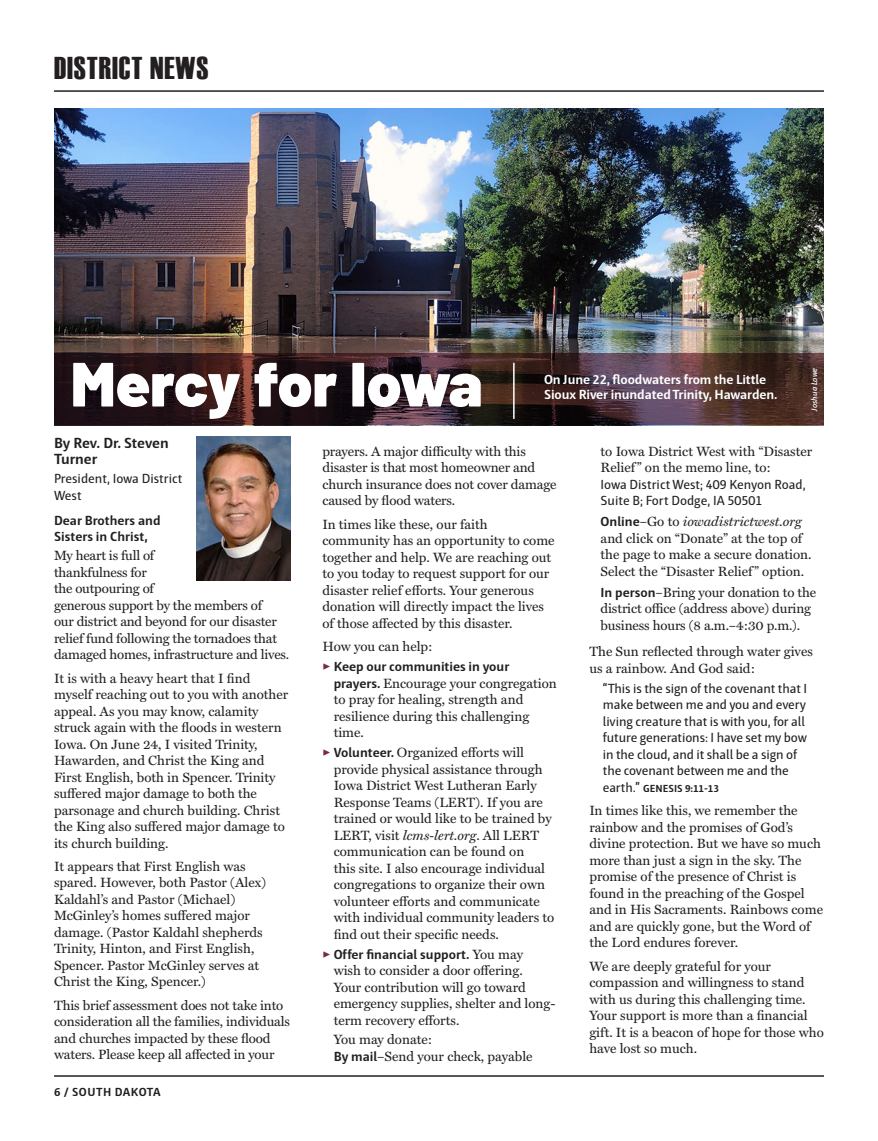
<style>
.page{position:relative;width:878px;height:1141px;background:#fff}
.page>*{position:absolute;margin:0;border:0;box-sizing:border-box;transform-origin:0 0}
.Interior_Header_Bar_Left{font:31.5px "Haettenschweiler";letter-spacing:.03em;color:#231f20}
.Photo_Text{font:700 15px/16.5px "Haptic";color:#231f20}
.t1{font:13.5px/16.5px "Miller Text";color:#231f20}
.Photo_Text-2{font:13.5px/16.5px "Haptic";letter-spacing:-.01em;color:#231f20}
.Photo_Text-3{font:700 13.5px/15px "Haptic";letter-spacing:-.01em;color:#fff}
.t2{font:700 13.5px/16.5px "Haptic";color:#231f20}
.Footer_Left{font:700 12px "Haptic";letter-spacing:.04em;color:#231f20}
.t3{font:700 10.5px "Haptic";color:#231f20}
.Photo_Credit{font:italic 600 8.25px "Haptic";color:#fff}
.s1{font-family:"Minion Pro";color:#7f293e}
.s2{font-family:"Haptic";font-weight:700}
.s3{font-style:italic}
.s4{font-family:"Haptic"}
.s5{font-weight:400;font-size:13.5px}
</style>
<div class="page">
<hr style="left:54px;top:90px;width:770px;height:2px;background:#231f20">
<hr style="left:54px;top:1075px;width:770px;height:2px;background:#231f20">
<img style="left:54px;top:109px;width:770px;height:244px">
<svg style="left:54px;top:353px;width:770px;height:72px;background:#432c2f"></svg>
<img style="left:196px;top:437px;width:94px;height:144px">
<svg style="left:73px;top:363px;width:407px;height:56px"></svg>
<hr style="left:513px;top:363px;width:1px;height:56px;background:#fff">
<p class="Interior_Header_Bar_Left" style="left:54px;top:50px;width:156px">DISTRICT NEWS</p>
<p class="Photo_Text" style="left:54px;top:434px;width:116px">By Rev. Dr. Steven<br>Turner</p>
<p class="Photo_Text-2" style="left:54px;top:470px;width:130px">President, Iowa District<br>West</p>
<p class="t2" style="left:54px;top:512px;width:108px">Dear Brothers and<br>Sisters in Christ,</p>
<p class="t1" style="left:54px;top:548px;width:237px">My heart is full of<br>thankfulness for<br>the outpouring of<br>generous support by the members of<br>our district and beyond for our disaster relief fund following the tornadoes that damaged homes, infrastructure and lives.</p>
<p class="t1" style="left:54px;top:670px;width:236px">It is with a heavy heart that I find myself reaching out to you with another appeal. As you may know, calamity struck again with the floods in western Iowa. On June 24, I visited Trinity, Hawarden, and Christ the King and First English, both in Spencer. Trinity suffered major damage to both the parsonage and church building. Christ the King also suffered major damage to its church building.</p>
<p class="t1" style="left:54px;top:858px;width:214px">It appears that First English was spared. However, both Pastor (Alex)<br>Kaldahl’s and Pastor (Michael)<br>McGinley’s homes suffered major damage. (Pastor Kaldahl shepherds Trinity, Hinton, and First English, Spencer. Pastor McGinley serves at Christ the King, Spencer.)</p>
<p class="t1" style="left:54px;top:997px;width:237px">This brief assessment does not take into consideration all the families, individuals and churches impacted by these flood waters. Please keep all affected in your</p>
<p class="Footer_Left" style="left:54px;top:1084px;width:108px">6 / SOUTH DAKOTA</p>
<p class="Photo_Text-3" style="left:544px;top:372px;width:235px">On June 22, floodwaters from the Little<br>Sioux River inundated Trinity, Hawarden.</p>
<p class="Photo_Credit" style="left:809px;top:410px;width:44px;rotate:-90deg">Joshua Lowe</p>
<p class="t1" style="left:322px;top:443px;width:235px">prayers. A major difficulty with this disaster is that most homeowner and church insurance does not cover damage caused by flood waters.</p>
<p class="t1" style="left:322px;top:516px;width:234px">In times like these, our faith community has an opportunity to come together and help. We are reaching out to you today to request support for our disaster relief efforts. Your generous donation will directly impact the lives of those affected by this disaster.</p>
<p class="t1" style="left:322px;top:638px;width:112px">How you can help:</p>
<p class="t1" style="left:334px;top:658px;width:225px;text-indent:-11px"><span class="s1">▶</span> <span class="s2">Keep our communities in your prayers.</span> Encourage your congregation to pray for healing, strength and resilience during this challenging time.</p>
<p class="t1" style="left:334px;top:744px;width:222px;text-indent:-11px"><span class="s1">▶</span> <span class="s2">Volunteer.</span> Organized efforts will provide physical assistance through Iowa District West Lutheran Early Response Teams (LERT). If you are trained or would like to be trained by LERT, visit <span class="s3">lcms-lert.org</span>. All LERT communication can be found on<br>this site. I also encourage individual congregations to organize their own volunteer efforts and communicate with individual community leaders to find out their specific needs.</p>
<p class="t1" style="left:334px;top:946px;width:223px;text-indent:-11px"><span class="s1">▶</span> <span class="s2">Offer financial support.</span> You may<br>wish to consider a door offering.<br>Your contribution will go toward emergency supplies, shelter and long&shy;term recovery efforts.</p>
<p class="t1" style="left:334px;top:1031px;width:200px">You may donate:<br><span class="s2">By mail</span>–Send your check, payable</p>
<p class="t1" style="left:600px;top:443px;width:213px">to Iowa District West with “Disaster<br>Relief ” on the memo line, to:<br><span class="s4">Iowa District West; 409 Kenyon Road,<br>Suite B; Fort Dodge, IA 50501</span></p>
<p class="t1" style="left:600px;top:514px;width:212px"><span class="s2">Online</span>–Go to <span class="s3">iowadistrictwest.org </span>and click on “Donate” at the top of the page to make a secure donation.<br>Select the “Disaster Relief ” option.</p>
<p class="t1" style="left:600px;top:584px;width:217px"><span class="s2">In person</span>–Bring your donation to the district office (address above) during business hours (8 a.m.–4:30 p.m.).</p>
<p class="t1" style="left:589px;top:644px;width:225px">The Sun reflected through water gives us a rainbow. And God said:</p>
<p class="Photo_Text-2" style="left:603px;top:680px;width:206px">“This is the sign of the covenant that I make between me and you and every living creature that is with you, for all future generations: I have set my bow in the cloud, and it shall be a sign of the covenant between me and the</p>
<p class="t3" style="left:603px;top:782px;width:118px"><span class="s5">earth.”</span> GENESIS 9:11-13</p>
<p class="t1" style="left:589px;top:803px;width:235px">In times like this, we remember the rainbow and the promises of God’s divine protection. But we have so much more than just a sign in the sky. The promise of the presence of Christ is found in the preaching of the Gospel and in His Sacraments. Rainbows come and are quickly gone, but the Word of the Lord endures forever.</p>
<p class="t1" style="left:589px;top:958px;width:236px">We are deeply grateful for your compassion and willingness to stand with us during this challenging time.<br>Your support is more than a financial gift. It is a beacon of hope for those who have lost so much.</p>
</div>
